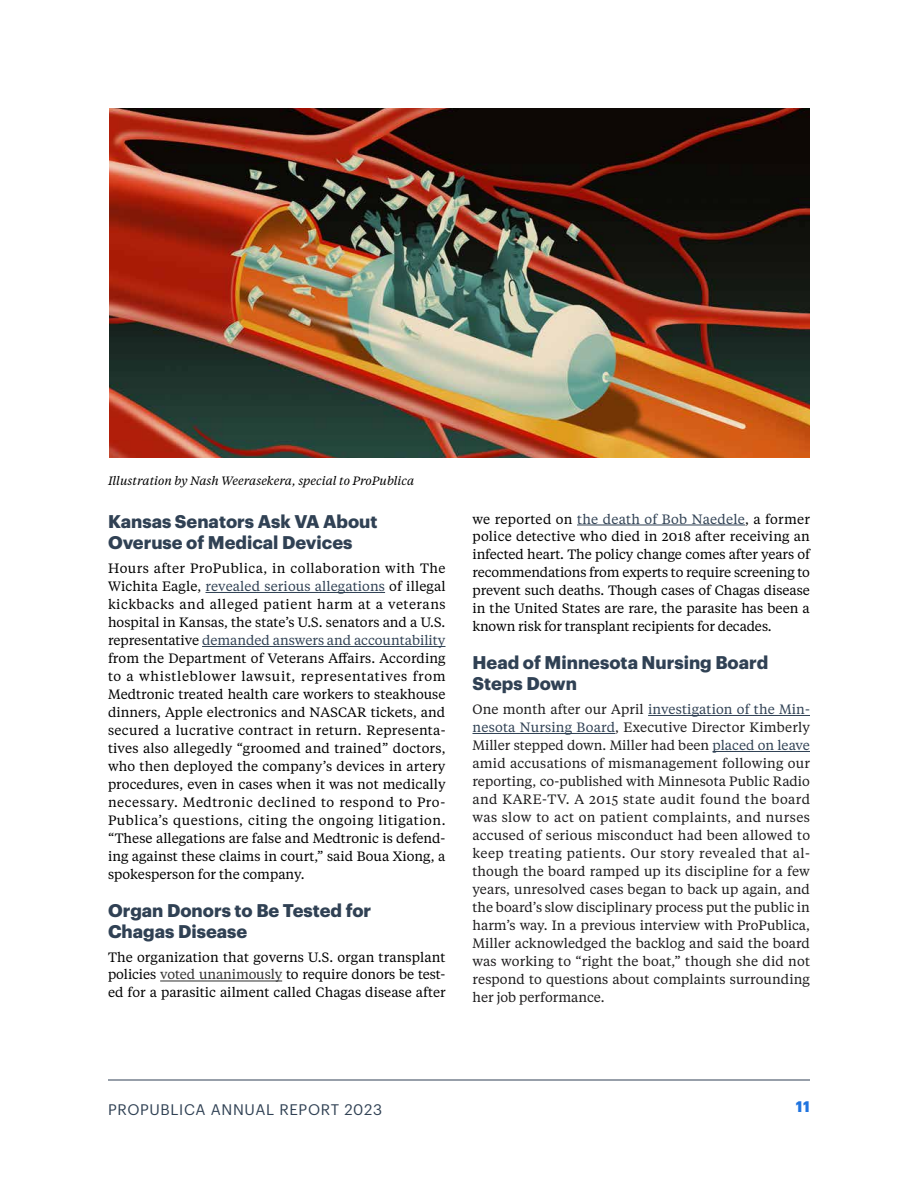
<style>
.page{position:relative;width:918px;height:1188px;background:#fff}
.page>*{position:absolute;margin:0;border:0;box-sizing:border-box;transform-origin:0 0}
.t1{font:700 18px/21px "Graphik";color:#304154}
.t2{font:15px "Graphik";letter-spacing:.045em;color:#304154}
.t3{font:700 15px "Graphik";color:#2074df}
.t4{font:13.5px/18px "Tiempos Text";color:#000;text-align:justify}
.t5{font:13.5px/18px "Tiempos Text";letter-spacing:.005em;color:#1d1c1d;text-align:justify}
.t6{font:italic 12px "Tiempos Text";color:#000}
.s1{color:#304154}
.s2{color:#303030}
</style>
<div class="page">
<hr style="left:108px;top:1080px;width:702px;height:1px;background:#304154">
<hr style="left:206px;top:592px;width:179px;height:1px;background:#304154">
<hr style="left:202px;top:646px;width:244px;height:1px;background:#304154">
<hr style="left:160px;top:981px;width:122px;height:1px;background:#303030">
<hr style="left:577px;top:525px;width:168px;height:1px;background:#304154">
<hr style="left:648px;top:715px;width:162px;height:1px;background:#304154">
<hr style="left:472px;top:733px;width:143px;height:1px;background:#304154">
<hr style="left:712px;top:751px;width:98px;height:1px;background:#304154">
<img style="left:109px;top:108px;width:701px;height:349px">
<p class="t6" style="left:108px;top:473px;width:308px">Illustration by Nash Weerasekera, special to ProPublica</p>
<h1 class="t1" style="left:108px;top:509px;width:271px">Kansas Senators Ask VA About<br>Overuse of Medical Devices</h1>
<p class="t4" style="left:108px;top:559px;width:339px">Hours after ProPublica, in collaboration with The Wichita Eagle, <span class="s1">revealed serious allegations</span> of illegal kickbacks and alleged patient harm at a veterans hospital in Kansas, the state’s U.S. senators and a U.S. representative <span class="s1">demanded answers and accountability </span>from the Department of Veterans Affairs. According to a whistleblower lawsuit, representatives from Medtronic treated health care workers to steakhouse dinners, Apple electronics and NASCAR tickets, and secured a lucrative contract in return. Representa&shy;tives also allegedly “groomed and trained” doctors, who then deployed the company’s devices in artery procedures, even in cases when it was not medically necessary. Medtronic declined to respond to Pro-Publica’s questions, citing the ongoing litigation. “These allegations are false and Medtronic is defend&shy;ing against these claims in court,” said Boua Xiong, a spokesperson for the company.</p>
<h1 class="t1" style="left:108px;top:898px;width:265px">Organ Donors to Be Tested for<br>Chagas Disease</h1>
<p class="t4" style="left:108px;top:947px;width:339px">The organization that governs U.S. organ transplant policies <span class="s2">voted unanimously</span> to require donors be test&shy;ed for a parasitic ailment called Chagas disease after</p>
<p class="t4" style="left:472px;top:509px;width:339px">we reported on <span class="s1">the death of Bob Naedele</span>, a former police detective who died in 2018 after receiving an infected heart. The policy change comes after years of recommendations from experts to require screening to prevent such deaths. Though cases of Chagas disease in the United States are rare, the parasite has been a known risk for transplant recipients for decades.</p>
<h1 class="t1" style="left:472px;top:650px;width:297px">Head of Minnesota Nursing Board<br>Steps Down</h1>
<p class="t5" style="left:472px;top:700px;width:339px">One month after our April <span class="s1">investigation of the Min&shy;nesota Nursing Board</span>, Executive Director Kimberly Miller stepped down. Miller had been <span class="s1">placed on leave </span>amid accusations of mismanagement following our reporting, co-published with Minnesota Public Radio and KARE-TV. A 2015 state audit found the board was slow to act on patient complaints, and nurses accused of serious misconduct had been allowed to keep treating patients. Our story revealed that al&shy;though the board ramped up its discipline for a few years, unresolved cases began to back up again, and the board’s slow disciplinary process put the public in harm’s way. In a previous interview with ProPublica, Miller acknowledged the backlog and said the board was working to “right the boat,” though she did not respond to questions about complaints surrounding her job performance.</p>
<p class="t2" style="left:108px;top:1098px;width:276px">PROPUBLICA ANNUAL REPORT 2023</p>
<p class="t3" style="left:796px;top:1094px;width:16px">11</p>
</div>
